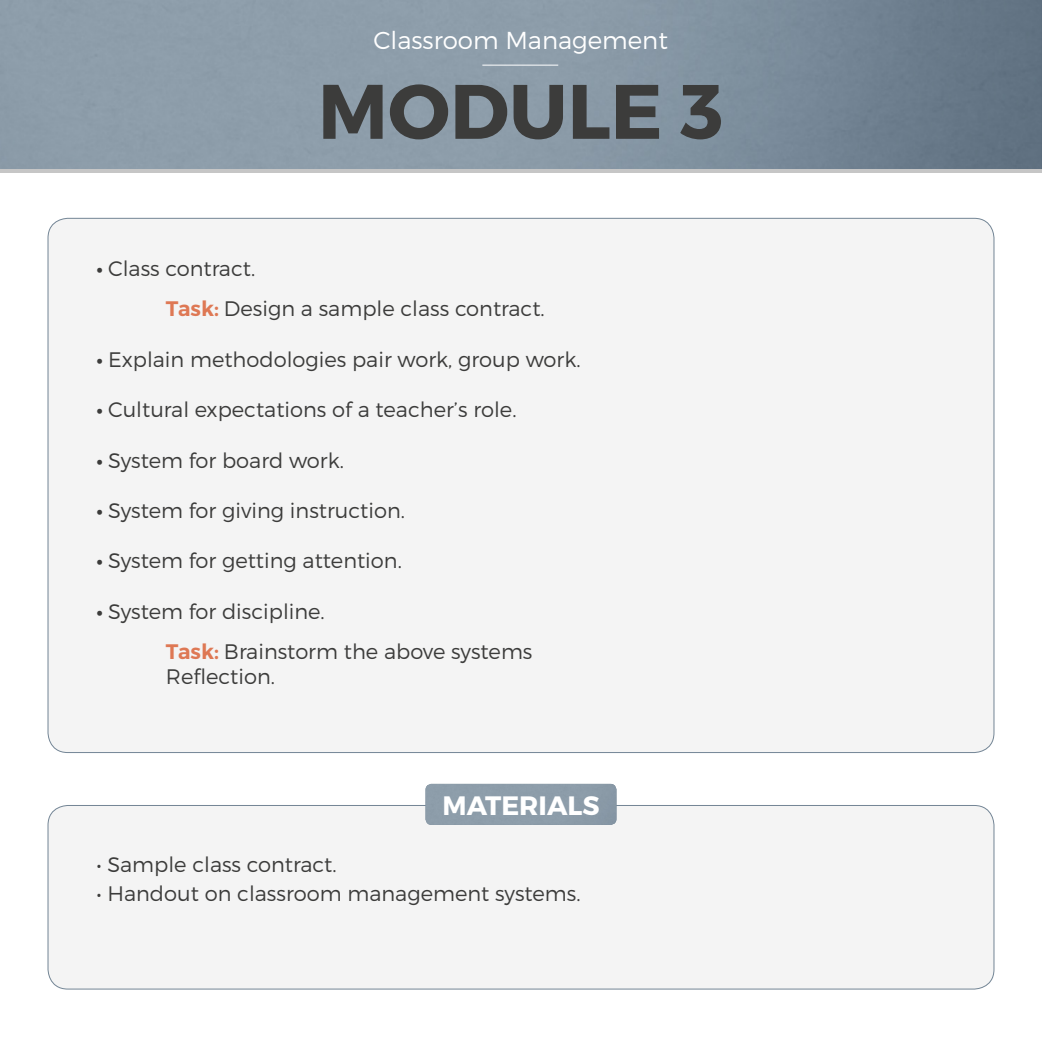
<style>
.page{position:relative;width:1042px;height:1042px;background:#fff}
.page>*{position:absolute;margin:0;border:0;box-sizing:border-box;transform-origin:0 0}
.t1{font:700 77px "Montserrat";color:#3c3c3b}
.t2{font:700 26.6px "Montserrat";color:#fff}
.t3{font:300 24.5px "Montserrat";color:#fff}
.t4{font:300 21px/40.1px "Montserrat";color:#3c3c3b}
.s1{font-weight:600}
.s2{font-weight:600;color:#de7854}
</style>
<div class="page">
<img style="left:0;top:0;width:1041px;height:169px">
<hr style="left:0;top:169px;width:1041px;height:4px;background:#c6c6c6">
<hr style="left:482px;top:65px;width:76px;height:1px;background:#fff">
<div style="left:48px;top:218px;width:946px;height:534px;background:#f4f4f4;border-radius:20px"></div>
<div style="left:48px;top:805px;width:946px;height:184px;background:#f4f4f4;border-radius:20px"></div>
<div style="left:48px;top:805px;width:946px;height:184px;border:1px solid #738595;border-radius:20px"></div>
<div style="left:425px;top:784px;width:191px;height:41px;background:#8d9daa"></div>
<p class="t3" style="left:373px;top:29px;width:296px">Classroom Management</p>
<h1 class="t1" style="left:318px;top:82px;width:407px">MODULE 3</h1>
<p class="t4" style="left:166px;top:250px;width:380px;text-indent:-69px"><span class="s1">•</span> Class contract.<br><span class="s2">Task:</span> Design a sample class contract.</p>
<p class="t4" style="left:96px;top:340px;width:486px"><span class="s1">•</span> Explain methodologies pair work, group work.</p>
<p class="t4" style="left:96px;top:391px;width:422px"><span class="s1">•</span> Cultural expectations of a teacher’s role.</p>
<p class="t4" style="left:96px;top:441px;width:249px"><span class="s1">•</span> System for board work.</p>
<p class="t4" style="left:96px;top:491px;width:310px"><span class="s1">•</span> System for giving instruction.</p>
<p class="t4" style="left:96px;top:542px;width:307px"><span class="s1">•</span> System for getting attention.</p>
<p class="t4" style="left:166px;top:592px;width:368px;text-indent:-69px"><span class="s1">•</span> System for discipline.<br><span class="s2">Task:</span> Brainstorm the above systems</p>
<p class="t4" style="left:166px;top:657px;width:111px">Relection.</p>
<p class="t2" style="left:442px;top:795px;width:158px">MATERIALS</p>
<p class="t4" style="left:96px;top:845px;width:242px">• Sample class contract.</p>
<p class="t4" style="left:96px;top:874px;width:486px">• Handout on classroom management systems.</p>
</div>
